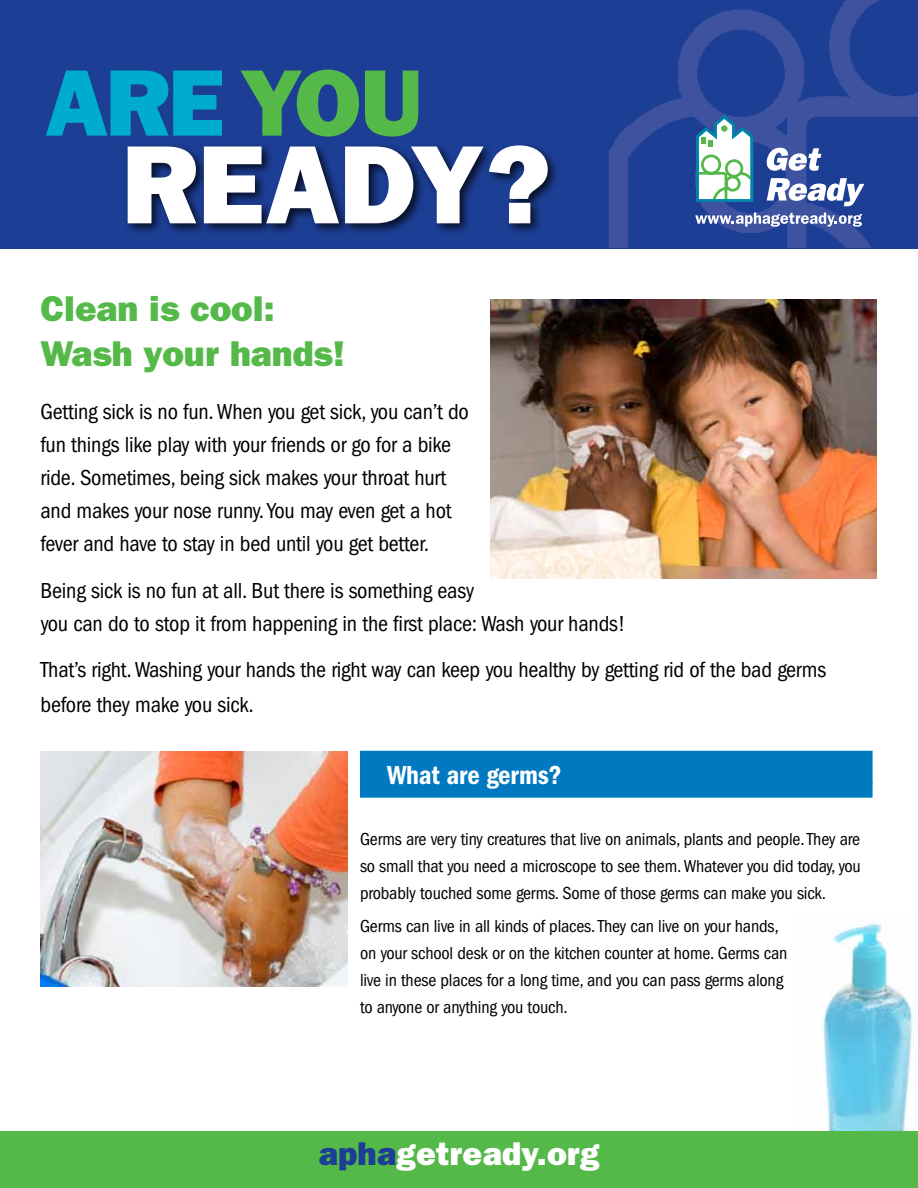
<style>
.page{position:relative;width:918px;height:1188px;background:#fff}
.page>*{position:absolute;margin:0;border:0;box-sizing:border-box;transform-origin:0 0}
.t1{font:800 111.9px "Franklin Gothic";color:#fff}
.t2{font:800 94.8px "Franklin Gothic";color:#00accd}
.t3{font:800 36px/45px "Franklin Gothic";color:#54b948}
.t4{font:800 33px "Franklin Gothic";letter-spacing:.01em;color:#fff}
.t5{font:600 condensed 27px "Franklin Gothic";letter-spacing:-.005em;color:#fff}
.t6{font:condensed 22.5px/33px "Franklin Gothic";letter-spacing:-.01em;color:#000}
.t7{font:condensed 18px/27px "Franklin Gothic";letter-spacing:-.01em;color:#000;text-align:justify}
.s1{color:#54b948}
.s2{color:#1c3e94}
</style>
<div class="page">
<div style="left:360px;top:751px;width:513px;height:33px;background:#0079c1"></div>
<div style="left:360px;top:783px;width:513px;height:15px;background:#0079c1"></div>
<img style="left:796px;top:923px;width:122px;height:209px">
<div style="left:0;top:0;width:918px;height:248px;background:#1c3e94"></div>
<img style="left:609px;top:0;width:309px;height:247px">
<svg style="left:767px;top:178px;width:97px;height:28px"></svg>
<svg style="left:766px;top:148px;width:55px;height:23px"></svg>
<svg style="left:695px;top:213px;width:167px;height:14px;background:#7f8ec0"></svg>
<svg style="left:695px;top:115px;width:61px;height:88px;background:#9ac0c7"></svg>
<div style="left:123px;top:142px;width:436px;height:94px;background:#000;opacity:.75"></div>
<div style="left:0;top:1132px;width:918px;height:56px;background:#54b948"></div>
<img style="left:491px;top:300px;width:385px;height:278px">
<img style="left:40px;top:752px;width:308px;height:235px">
<h2 class="t2" style="left:45px;top:47px;width:380px">Are <span class="s1">YOU</span></h2>
<h1 class="t1" style="left:122px;top:119px;width:431px">READY?</h1>
<h3 class="t3" style="left:40px;top:286px;width:306px">Clean is cool:<br>Wash your hands!</h3>
<p class="t6" style="left:40px;top:396px;width:430px">Getting sick is no fun. When you get sick, you can’t do fun things like play with your friends or go for a bike ride. Sometimes, being sick makes your throat hurt and makes your nose runny. You may even get a hot fever and have to stay in bed until you get better.</p>
<p class="t6" style="left:40px;top:574px;width:586px">Being sick is no fun at all. But there is something easy<br>you can do to stop it from happening in the first place: Wash your hands!</p>
<p class="t6" style="left:40px;top:653px;width:787px;line-height:34.5px">That’s right. Washing your hands the right way can keep you healthy by getting rid of the bad germs before they make you sick.</p>
<p class="t5" style="left:387px;top:759px;width:176px">What are germs?</p>
<p class="t7" style="left:360px;top:825px;width:502px">Germs are very tiny creatures that live on animals, plants and people. They are so small that you need a microscope to see them. Whatever you did today, you probably touched some germs. Some of those germs can make you sick.</p>
<p class="t7" style="left:360px;top:913px;width:429px;text-align:left">Germs can live in all kinds of places. They can live on your hands, on your school desk or on the kitchen counter at home. Germs can live in these places for a long time, and you can pass germs along to anyone or anything you touch.</p>
<h3 class="t4" style="left:319px;top:1134px;width:282px"><span class="s2">apha</span>getready.org</h3>
</div>
